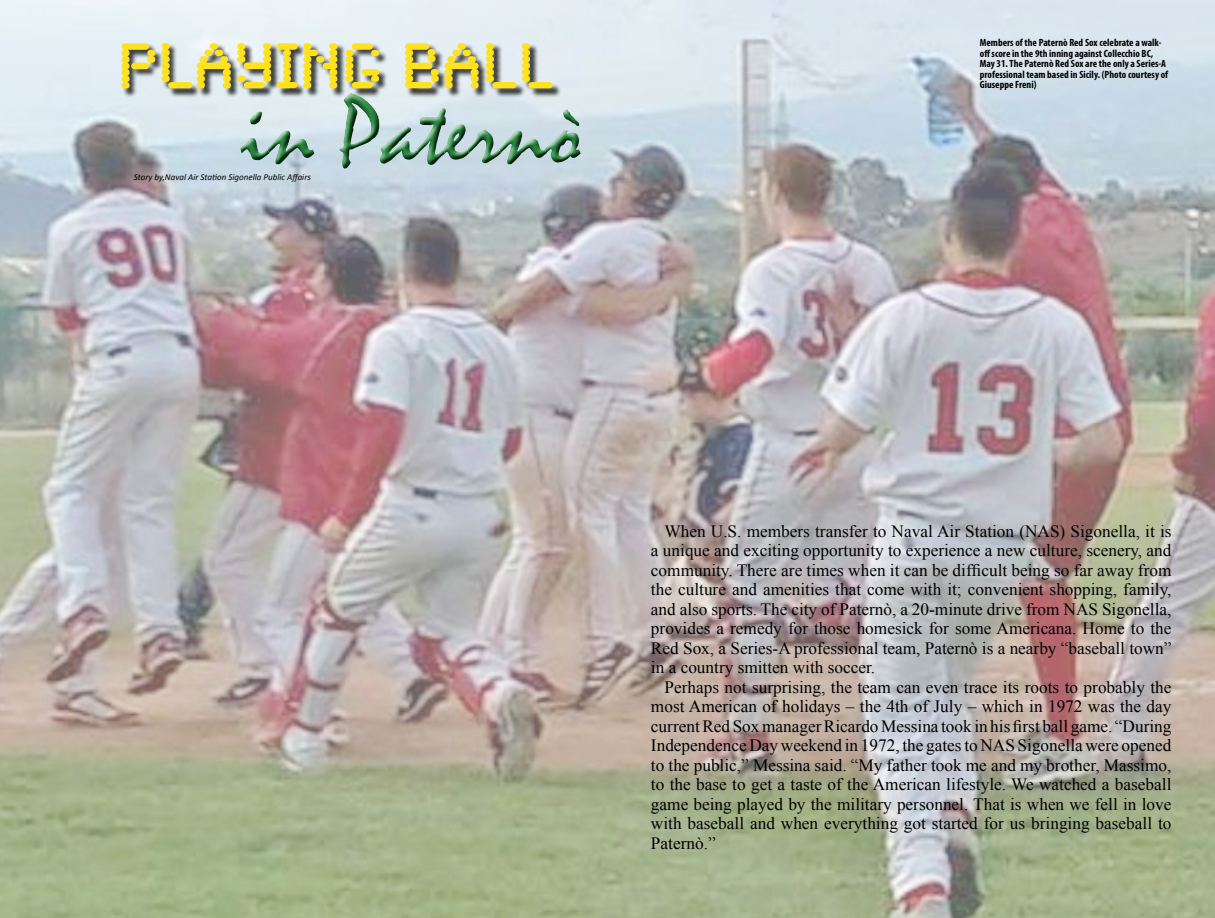
<style>
.page{position:relative;width:1215px;height:918px;background:#fff}
.page>*{position:absolute;margin:0;border:0;box-sizing:border-box;transform-origin:0 0}
.t1{font:97.5px "Mistral";color:#2a8741}
.t2{font:67.5px "Synchro LET";color:#fee21f}
.t3{font:17.25px/19.5px "Times New Roman";color:#000;text-align:justify}
.t4{font:700 condensed 10.5px/10.5px "Myriad Pro";color:#000}
.t5{font:italic 9px "Calibri";color:#000}
</style>
<div class="page">
<img style="left:0;top:0;width:1215px;height:917px">
<div style="left:123px;top:44px;width:439px;height:54px;background:#000;opacity:.75"></div>
<div style="left:235px;top:88px;width:348px;height:83px;background:#fff;opacity:.75"></div>
<div style="left:237px;top:99px;width:349px;height:75px;background:#000;opacity:.75"></div>
<h2 class="t2" style="left:117px;top:18px;width:438px">PLAYING BALL</h2>
<h1 class="t1" style="left:242px;top:78px;width:340px">in Paternò</h1>
<p class="t5" style="left:134px;top:171px;width:179px">Story by,Naval Air Station Sigonella Public Affairs</p>
<p class="t4" style="left:980px;top:37px;width:190px">Members of the Paternò Red Sox celebrate a walk&shy;off score in the 9th inning against Collecchio BC, May 31. The Paternò Red Sox are the only a Series-A professional team based in Sicily. (Photo courtesy of Giuseppe Freni)</p>
<p class="t3" style="left:651px;top:521px;width:522px;text-indent:14px">When U.S. members transfer to Naval Air Station (NAS) Sigonella, it is a unique and exciting opportunity to experience a new culture, scenery, and community. There are times when it can be difficult being so far away from the culture and amenities that come with it; convenient shopping, family, and also sports. The city of Paternò, a 20-minute drive from NAS Sigonella, provides a remedy for those homesick for some Americana. Home to the Red Sox, a Series-A professional team, Paternò is a nearby “baseball town” in a country smitten with soccer.</p>
<p class="t3" style="left:651px;top:677px;width:522px;text-indent:14px">Perhaps not surprising, the team can even trace its roots to probably the most American of holidays – the 4th of July – which in 1972 was the day current Red Sox manager Ricardo Messina took in his first ball game. “During Independence Day weekend in 1972, the gates to NAS Sigonella were opened to the public,” Messina said. “My father took me and my brother, Massimo, to the base to get a taste of the American lifestyle. We watched a baseball game being played by the military personnel. That is when we fell in love with baseball and when everything got started for us bringing baseball to Paternò.”</p>
</div>
